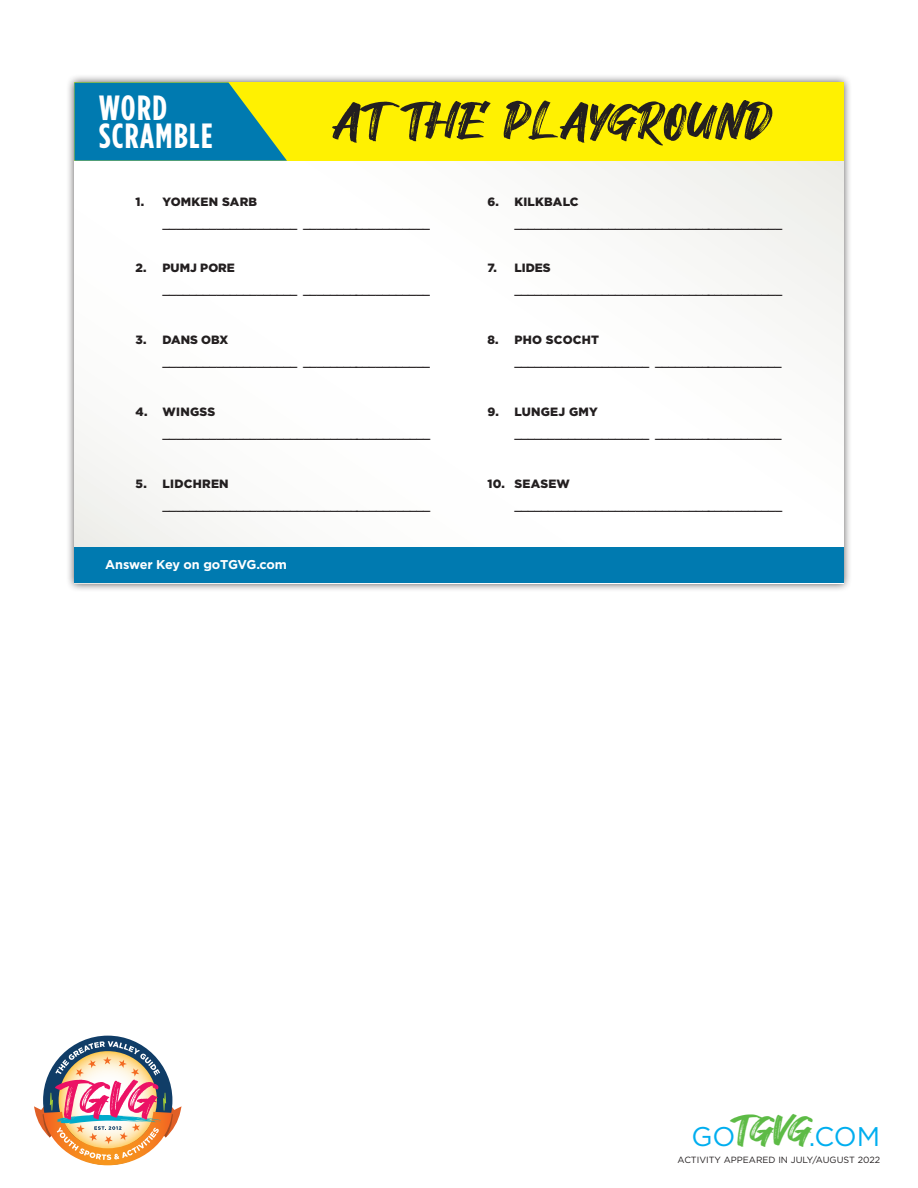
<style>
.page{position:relative;width:918px;height:1188px;background:#fff}
.page>*{position:absolute;margin:0;border:0;box-sizing:border-box;transform-origin:0 0}
.t1{font:51px "Hey August";letter-spacing:.02em;color:#231f20}
.t2{font:700 34.95px/28.3px "Gotham Condensed";letter-spacing:.04em;color:#fff}
.t3{font:27px "Gotham";color:#00aeef}
.t4{font:700 12.75px "Gotham";letter-spacing:-.025em;color:#fff}
.t5{font:500 12px "Gotham";color:#231f20}
.t6{font:900 12px "Gotham";letter-spacing:.02em;color:#231f20}
.t7{font:900 12px "Gotham";color:#231f20}
.t8{font:9px "Gotham";color:#231f20}
.s1{font-family:"Hey August";font-size:42px;color:#5dbb46}
</style>
<div class="page">
<div style="left:66px;top:74px;width:786px;height:518px;background:#231f20;opacity:.75"></div>
<div style="left:74px;top:82px;width:769px;height:502px;background:linear-gradient(to right,#fdfdfd,#fafaf9)"></div>
<div style="left:74px;top:547px;width:769px;height:36px;background:#007ab0"></div>
<div style="left:74px;top:82px;width:769px;height:79px;background:#fff101"></div>
<svg style="left:74px;top:82px;width:213px;height:79px;background:#258b96"></svg>
<svg style="left:34px;top:1036px;width:148px;height:129px"></svg>
<h2 class="t2" style="left:99px;top:93px;width:115px">WORD<br>SCRAMBLE</h2>
<h1 class="t1" style="left:333px;top:94px;width:440px">ATTHE PLAYGROUND</h1>
<p class="t6" style="left:136px;top:195px;width:123px">1. YOMKEN SARB</p>
<p class="t5" style="left:163px;top:217px;width:269px">____________________ ___________________</p>
<p class="t7" style="left:136px;top:261px;width:101px">2. PUMJ PORE</p>
<p class="t5" style="left:163px;top:283px;width:269px">____________________ ___________________</p>
<p class="t6" style="left:136px;top:333px;width:94px">3. DANS OBX</p>
<p class="t5" style="left:163px;top:355px;width:269px">____________________ ___________________</p>
<p class="t6" style="left:136px;top:405px;width:81px">4. WINGSS</p>
<p class="t5" style="left:163px;top:427px;width:269px">________________________________________</p>
<p class="t6" style="left:136px;top:477px;width:95px">5. LIDCHREN</p>
<p class="t5" style="left:163px;top:499px;width:269px">________________________________________</p>
<p class="t4" style="left:105px;top:557px;width:183px">Answer Key on goTGVG.com</p>
<p class="t6" style="left:487px;top:195px;width:93px">6. KILKBALC</p>
<p class="t5" style="left:514px;top:217px;width:269px">________________________________________</p>
<p class="t6" style="left:487px;top:261px;width:65px">7. LIDES</p>
<p class="t5" style="left:514px;top:283px;width:269px">________________________________________</p>
<p class="t6" style="left:487px;top:333px;width:113px">8. PHO SCOCHT</p>
<p class="t5" style="left:514px;top:355px;width:269px">____________________ ___________________</p>
<p class="t6" style="left:487px;top:405px;width:112px">9. LUNGEJ GMY</p>
<p class="t5" style="left:514px;top:427px;width:269px">____________________ ___________________</p>
<p class="t6" style="left:487px;top:477px;width:84px">10. SEASEW</p>
<p class="t5" style="left:514px;top:499px;width:269px">________________________________________</p>
<h3 class="t3" style="left:691px;top:1122px;width:190px">GO<span class="s1">TGVG</span>.COM</h3>
<p class="t8" style="left:678px;top:1155px;width:204px">ACTIVITY APPEARED IN JULY/AUGUST 2022</p>
</div>
